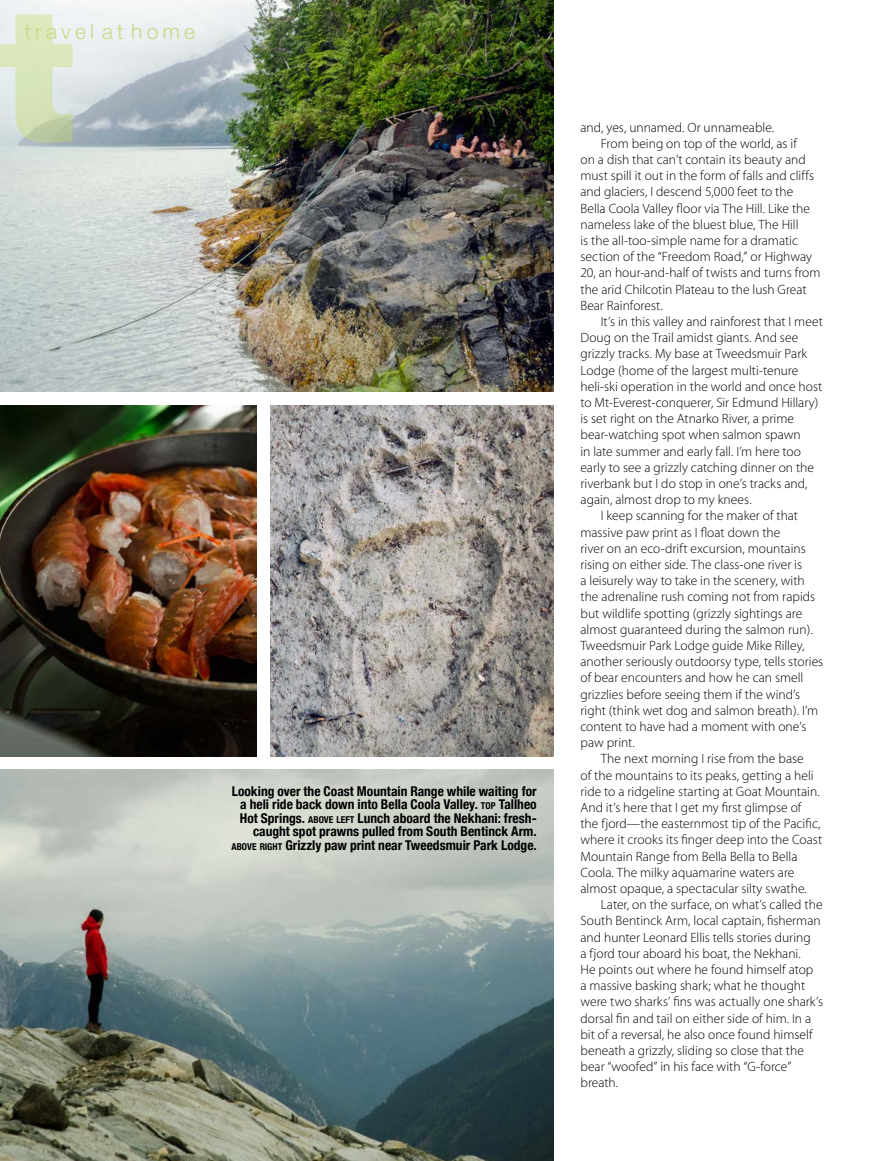
<style>
.page{position:relative;width:891px;height:1161px;background:#fff}
.page>*{position:absolute;margin:0;border:0;box-sizing:border-box;transform-origin:0 0}
.t1{font:300 21px "Helvetica Neue LT Std";color:#c8da84}
.t2{font:13.5px "Myriad MM 215 600";color:#000}
.t3{font:700 condensed 13.5px/13.5px "Helvetica Neue";color:#000;text-align:right}
.s1{font-size:9.45px}
</style>
<div class="page">
<img style="left:0;top:770px;width:554px;height:391px">
<img style="left:0;top:0;width:554px;height:392px">
<img style="left:0;top:406px;width:256px;height:351px">
<img style="left:270px;top:406px;width:284px;height:351px">
<svg style="left:0;top:15px;width:72px;height:128px"></svg>
<h1 class="t1" style="left:25px;top:19px;width:172px">travel at home</h1>
<p class="t3" style="left:231px;top:783px;width:307px">Looking over the Coast Mountain Range while waiting for a heli ride back down into Bella Coola Valley. <span class="s1">TOP</span> Tallheo Hot Springs. <span class="s1">ABOVE LEFT</span> Lunch aboard the Nekhani: fresh&shy;caught spot prawns pulled from South Bentinck Arm.<br><span class="s1">ABOVE RIGHT</span> Grizzly paw print near Tweedsmuir Park Lodge.</p>
<p class="t2" style="left:580px;top:121px;width:195px">and, yes, unnamed. Or unnameable.</p>
<p class="t2" style="left:601px;top:137px;width:199px">From being on top of the world, as if</p>
<p class="t2" style="left:580px;top:153px;width:227px">on a dish that can’t contain its beauty and</p>
<p class="t2" style="left:580px;top:169px;width:235px">must spill it out in the form of falls and cliffs</p>
<p class="t2" style="left:580px;top:185px;width:214px">and glaciers, I descend 5,000 feet to the</p>
<p class="t2" style="left:580px;top:202px;width:231px">Bella Coola Valley floor via The Hill. Like the</p>
<p class="t2" style="left:580px;top:218px;width:220px">nameless lake of the bluest blue, The Hill</p>
<p class="t2" style="left:580px;top:234px;width:219px">is the all-too-simple name for a dramatic</p>
<p class="t2" style="left:580px;top:250px;width:233px">section of the “Freedom Road,” or Highway</p>
<p class="t2" style="left:580px;top:266px;width:242px">20, an hour-and-half of twists and turns from</p>
<p class="t2" style="left:580px;top:283px;width:228px">the arid Chilcotin Plateau to the lush Great</p>
<p class="t2" style="left:580px;top:299px;width:84px">Bear Rainforest.</p>
<p class="t2" style="left:601px;top:315px;width:224px">It’s in this valley and rainforest that I meet</p>
<p class="t2" style="left:580px;top:331px;width:219px">Doug on the Trail amidst giants. And see</p>
<p class="t2" style="left:580px;top:347px;width:228px">grizzly tracks. My base at Tweedsmuir Park</p>
<p class="t2" style="left:580px;top:364px;width:219px">Lodge (home of the largest multi-tenure</p>
<p class="t2" style="left:580px;top:380px;width:243px">heli-ski operation in the world and once host</p>
<p class="t2" style="left:580px;top:396px;width:240px">to Mt-Everest-conquerer, Sir Edmund Hillary)</p>
<p class="t2" style="left:580px;top:412px;width:215px">is set right on the Atnarko River, a prime</p>
<p class="t2" style="left:580px;top:428px;width:222px">bear-watching spot when salmon spawn</p>
<p class="t2" style="left:580px;top:445px;width:222px">in late summer and early fall. I’m here too</p>
<p class="t2" style="left:580px;top:461px;width:235px">early to see a grizzly catching dinner on the</p>
<p class="t2" style="left:580px;top:477px;width:228px">riverbank but I do stop in one’s tracks and,</p>
<p class="t2" style="left:580px;top:493px;width:173px">again, almost drop to my knees.</p>
<p class="t2" style="left:601px;top:509px;width:199px">I keep scanning for the maker of that</p>
<p class="t2" style="left:580px;top:526px;width:201px">massive paw print as I float down the</p>
<p class="t2" style="left:580px;top:542px;width:227px">river on an eco-drift excursion, mountains</p>
<p class="t2" style="left:580px;top:558px;width:223px">rising on either side. The class-one river is</p>
<p class="t2" style="left:580px;top:574px;width:226px">a leisurely way to take in the scenery, with</p>
<p class="t2" style="left:580px;top:590px;width:236px">the adrenaline rush coming not from rapids</p>
<p class="t2" style="left:580px;top:607px;width:223px">but wildlife spotting (grizzly sightings are</p>
<p class="t2" style="left:580px;top:623px;width:234px">almost guaranteed during the salmon run).</p>
<p class="t2" style="left:580px;top:639px;width:225px">Tweedsmuir Park Lodge guide Mike Rilley,</p>
<p class="t2" style="left:580px;top:655px;width:244px">another seriously outdoorsy type, tells stories</p>
<p class="t2" style="left:580px;top:671px;width:224px">of bear encounters and how he can smell</p>
<p class="t2" style="left:580px;top:688px;width:221px">grizzlies before seeing them if the wind’s</p>
<p class="t2" style="left:580px;top:704px;width:239px">right (think wet dog and salmon breath). I’m</p>
<p class="t2" style="left:580px;top:720px;width:228px">content to have had a moment with one’s</p>
<p class="t2" style="left:580px;top:736px;width:56px">paw print.</p>
<p class="t2" style="left:601px;top:752px;width:205px">The next morning I rise from the base</p>
<p class="t2" style="left:580px;top:769px;width:235px">of the mountains to its peaks, getting a heli</p>
<p class="t2" style="left:580px;top:785px;width:241px">ride to a ridgeline starting at Goat Mountain.</p>
<p class="t2" style="left:580px;top:801px;width:223px">And it’s here that I get my first glimpse of</p>
<p class="t2" style="left:580px;top:817px;width:241px">the fjord—the easternmost tip of the Pacific,</p>
<p class="t2" style="left:580px;top:833px;width:243px">where it crooks its finger deep into the Coast</p>
<p class="t2" style="left:580px;top:850px;width:219px">Mountain Range from Bella Bella to Bella</p>
<p class="t2" style="left:580px;top:866px;width:216px">Coola. The milky aquamarine waters are</p>
<p class="t2" style="left:580px;top:882px;width:228px">almost opaque, a spectacular silty swathe.</p>
<p class="t2" style="left:601px;top:898px;width:223px">Later, on the surface, on what’s called the</p>
<p class="t2" style="left:580px;top:914px;width:242px">South Bentinck Arm, local captain, fisherman</p>
<p class="t2" style="left:580px;top:931px;width:232px">and hunter Leonard Ellis tells stories during</p>
<p class="t2" style="left:580px;top:947px;width:222px">a fjord tour aboard his boat, the Nekhani.</p>
<p class="t2" style="left:580px;top:963px;width:234px">He points out where he found himself atop</p>
<p class="t2" style="left:580px;top:979px;width:226px">a massive basking shark; what he thought</p>
<p class="t2" style="left:580px;top:995px;width:244px">were two sharks’ fins was actually one shark’s</p>
<p class="t2" style="left:580px;top:1012px;width:232px">dorsal fin and tail on either side of him. In a</p>
<p class="t2" style="left:580px;top:1028px;width:234px">bit of a reversal, he also once found himself</p>
<p class="t2" style="left:580px;top:1044px;width:225px">beneath a grizzly, sliding so close that the</p>
<p class="t2" style="left:580px;top:1060px;width:213px">bear “woofed” in his face with “G-force”</p>
<p class="t2" style="left:580px;top:1076px;width:39px">breath.</p>
</div>
